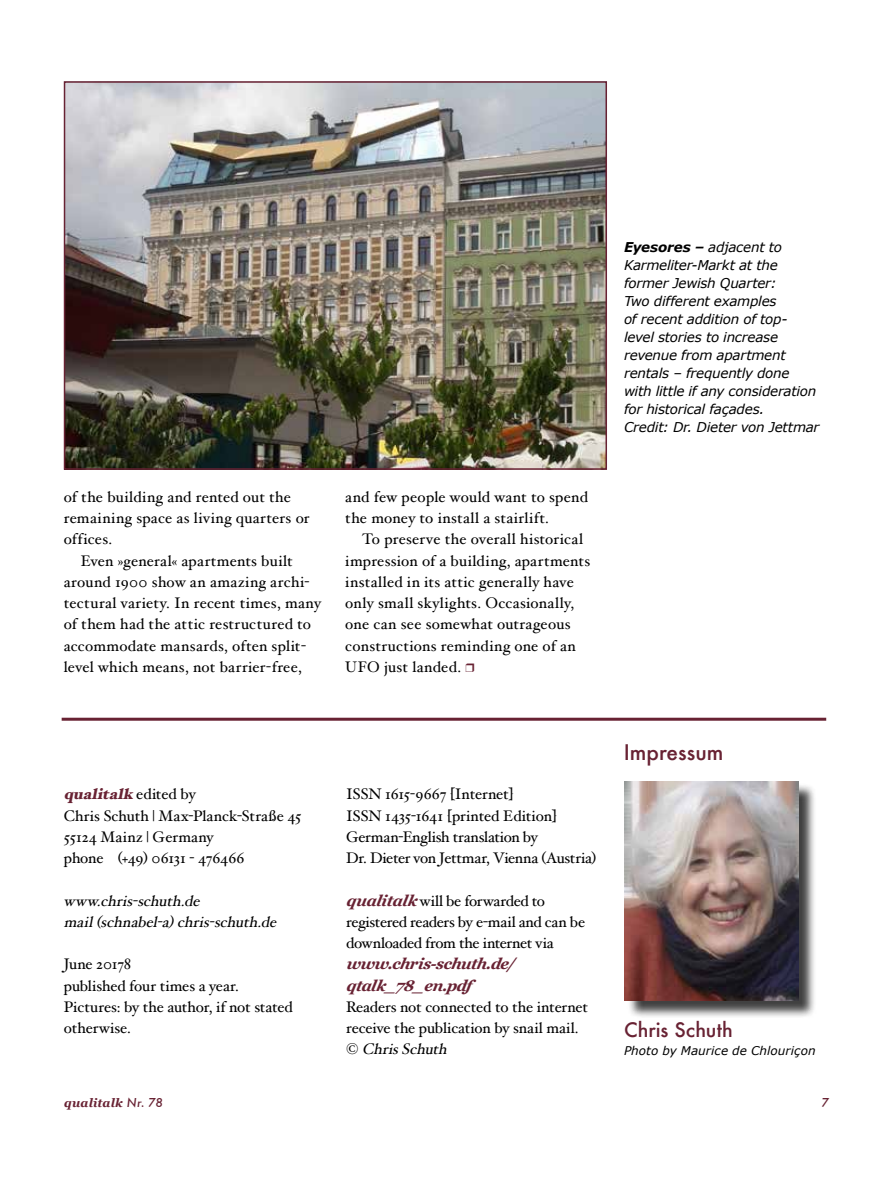
<style>
.page{position:relative;width:893px;height:1191px;background:#fff}
.page>*{position:absolute;margin:0;border:0;box-sizing:border-box;transform-origin:0 0}
.t1{font:500 21px "Futura";color:#682233}
.t2{font:500 19.5px "Futura";color:#682233}
.t3{font:15.3px/21.3px "Hoefler Text";letter-spacing:.01em;color:#000}
.t4{font:15.3px/21.3px "Hoefler Text";letter-spacing:-.01em;color:#000}
.t5{font:15.3px/21.3px "Hoefler Text";letter-spacing:-.015em;color:#000}
.t6{font:15.3px/21.3px "Hoefler Text";letter-spacing:-.02em;color:#000}
.t7{font:italic 15.3px/21.3px "Hoefler Text";color:#000}
.t8{font:italic 700 15.3px/21.3px "Georgia";color:#682233}
.t9{font:italic 13.5px/18px "Verdana";letter-spacing:-.02em;color:#000}
.t10{font:italic 12px "Verdana";letter-spacing:.005em;color:#000}
.t11{font:italic 700 12px "Georgia";letter-spacing:.015em;color:#682233}
.t12{font:italic 500 12px "Futura";color:#682233}
.s1{font-weight:900;font-style:italic;color:#682233}
.s2{font-family:"Georgia";font-weight:700;font-style:italic;color:#682233}
.s3{font-style:italic}
.s4{font-weight:700}
.s5{font-family:"Futura";font-weight:500}
</style>
<div class="page">
<hr style="left:62px;top:717px;width:764px;height:3px;background:#682233">
<div style="left:627px;top:783px;width:190px;height:236px;background:#000;opacity:.75"></div>
<img style="left:625px;top:781px;width:173px;height:219px">
<img style="left:67px;top:84px;width:537px;height:383px">
<div style="left:64px;top:81px;width:543px;height:389px;border:2px solid #682233"></div>
<p class="t3" style="left:64px;top:486px;width:247px">of the building and rented out the remaining space as living quarters or offices.</p>
<p class="t3" style="left:64px;top:549px;width:259px;text-indent:17px">Even »general« apartments built around 1900 show an amazing archi&shy;tectural variety. In recent times, many of them had the attic restructured to accommodate mansards, often split&shy;level which means, not barrier-free,</p>
<p class="t3" style="left:345px;top:486px;width:244px">and few people would want to spend the money to install a stairlift.</p>
<p class="t3" style="left:345px;top:528px;width:246px;text-indent:17px">To preserve the overall historical impression of a building, apartments installed in its attic generally have only small skylights. Occasionally, one can see somewhat outrageous constructions reminding one of an UFO just landed.</p>
<p class="t3" style="left:64px;top:783px;width:239px"><span class="s1">qualitalk</span> e d i t e d b y<br>Chris Schuth | Max-Planck-Straße 45<br>55124 Mainz | Germany<br>phone (+49) 06131 - 476466</p>
<p class="t7" style="left:64px;top:889px;width:218px">www.chris-schuth.de mail(schnabel-a)chris-schuth.de</p>
<p class="t4" style="left:64px;top:953px;width:230px">June 20178<br>published four times a year.<br>Pictures: by the author, if not stated otherwise.</p>
<p class="t5" style="left:346px;top:783px;width:252px">ISSN 1615-9667 [Internet]<br>ISSN 1435-1641 [printed Edition] German-English translation by<br>Dr. Dieter von Jettmar, Vienna (Austria)</p>
<p class="t6" style="left:346px;top:889px;width:241px"><span class="s2">qualitalk</span>will be forwarded to registered readers by e-mail and can be downloaded from the internet via</p>
<p class="t8" style="left:346px;top:953px;width:170px">www.chris-schuth.de/ qtalk_78_ en.p df</p>
<p class="t4" style="left:346px;top:996px;width:244px">Readers not connected to the internet receive the publication by snail mail. © <span class="s3">ChrisSchuth</span></p>
<p class="t9" style="left:624px;top:237px;width:197px"><span class="s4">Eyesores –</span> adjacent to<br>Karmeliter-Markt at the former Jewish Quarter:<br>Two different examples<br>of recent addition of top&shy;level stories to increase revenue from apartment rentals – frequently done with little if any consideration for historical façades.<br>Credit: Dr. Dieter von Jettmar</p>
<h1 class="t1" style="left:624px;top:737px;width:101px">Impressum</h1>
<p class="t2" style="left:624px;top:1016px;width:110px">Chris Schuth</p>
<p class="t10" style="left:624px;top:1042px;width:193px">Photo by Maurice de Chlouriçon</p>
<p class="t11" style="left:64px;top:1095px;width:100px">qualitalk <span class="s5">Nr. 78</span></p>
<p class="t12" style="left:821px;top:1094px;width:9px">7</p>
</div>
